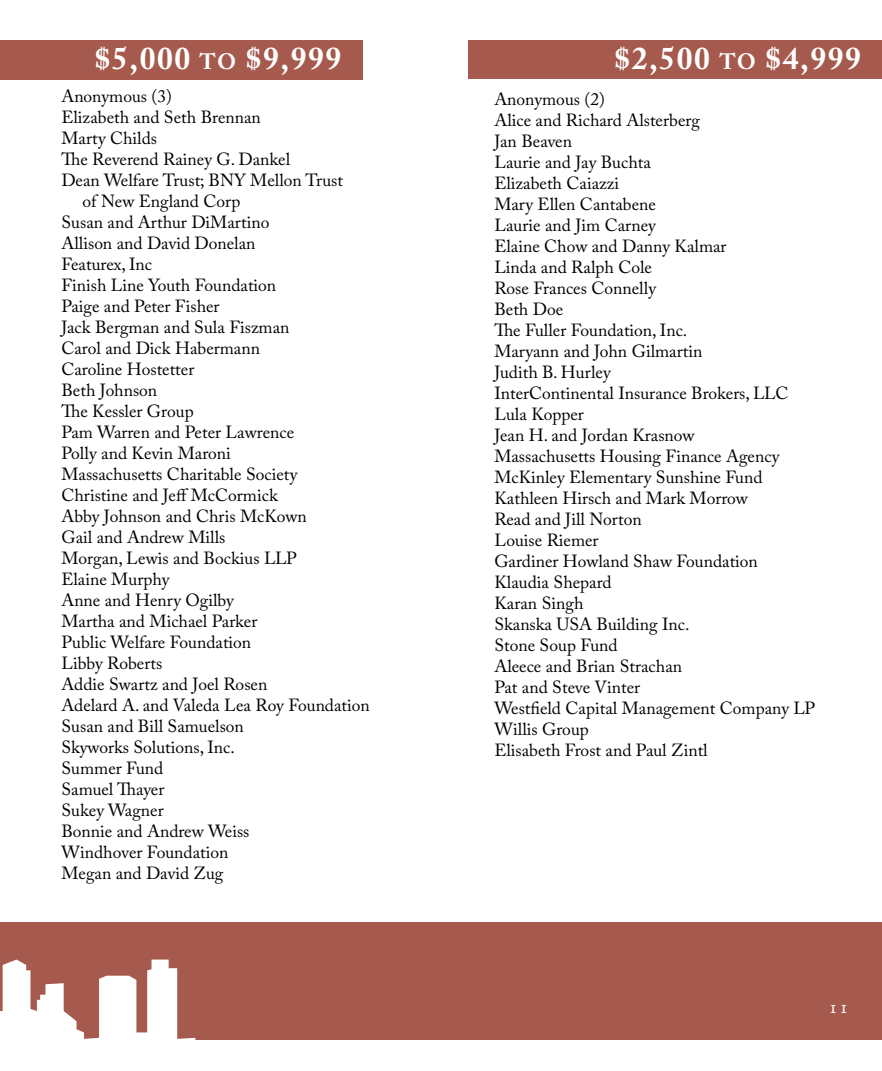
<style>
.page{position:relative;width:882px;height:1071px;background:#fff}
.page>*{position:absolute;margin:0;border:0;box-sizing:border-box;transform-origin:0 0}
.t1{font:700 31.5px "Adobe Caslon Pro";letter-spacing:.05em;color:#fff}
.t2{font:19.25px "Adobe Caslon Pro";color:#fff}
.t3{font:17.5px/21px "Adobe Caslon Pro";color:#000}
.s1{font-size:22.05px}
</style>
<div class="page">
<div style="left:0;top:922px;width:882px;height:118px;background:#a55a4d"></div>
<svg style="left:0;top:960px;width:196px;height:80px"></svg>
<div style="left:0;top:40px;width:362px;height:40px;background:#a55a4d"></div>
<div style="left:469px;top:40px;width:413px;height:39px;background:#a55a4d"></div>
<h1 class="t1" style="left:95px;top:39px;width:248px">$5,000 <span class="s1">to</span> $9,999</h1>
<h1 class="t1" style="left:614px;top:39px;width:248px">$2,500 <span class="s1">to</span> $4,999</h1>
<p class="t3" style="left:61px;top:86px;width:112px">Anonymous (3)</p>
<p class="t3" style="left:61px;top:107px;width:201px">Elizabeth and Seth Brennan</p>
<p class="t3" style="left:61px;top:128px;width:97px">Marty Childs</p>
<p class="t3" style="left:61px;top:149px;width:230px">The Reverend Rainey G. Dankel</p>
<p class="t3" style="left:61px;top:170px;width:283px">Dean Welfare Trust; BNY Mellon Trust</p>
<p class="t3" style="left:82px;top:191px;width:160px">of New England Corp</p>
<p class="t3" style="left:61px;top:212px;width:210px">Susan and Arthur DiMartino</p>
<p class="t3" style="left:61px;top:233px;width:196px">Allison and David Donelan</p>
<p class="t3" style="left:61px;top:254px;width:92px">Featurex, Inc</p>
<p class="t3" style="left:61px;top:275px;width:216px">Finish Line Youth Foundation</p>
<p class="t3" style="left:61px;top:296px;width:160px">Paige and Peter Fisher</p>
<p class="t3" style="left:61px;top:317px;width:230px">Jack Bergman and Sula Fiszman</p>
<p class="t3" style="left:61px;top:338px;width:200px">Carol and Dick Habermann</p>
<p class="t3" style="left:61px;top:359px;width:134px">Caroline Hostetter</p>
<p class="t3" style="left:61px;top:380px;width:97px">Beth Johnson</p>
<p class="t3" style="left:61px;top:401px;width:134px">The Kessler Group</p>
<p class="t3" style="left:61px;top:422px;width:234px">Pam Warren and Peter Lawrence</p>
<p class="t3" style="left:61px;top:443px;width:171px">Polly and Kevin Maroni</p>
<p class="t3" style="left:61px;top:464px;width:238px">Massachusetts Charitable Society</p>
<p class="t3" style="left:61px;top:485px;width:218px">Christine and Jeff McCormick</p>
<p class="t3" style="left:61px;top:506px;width:247px">Abby Johnson and Chris McKown</p>
<p class="t3" style="left:61px;top:527px;width:166px">Gail and Andrew Mills</p>
<p class="t3" style="left:61px;top:548px;width:237px">Morgan, Lewis and Bockius LLP</p>
<p class="t3" style="left:61px;top:569px;width:110px">Elaine Murphy</p>
<p class="t3" style="left:61px;top:590px;width:174px">Anne and Henry Ogilby</p>
<p class="t3" style="left:61px;top:611px;width:197px">Martha and Michael Parker</p>
<p class="t3" style="left:61px;top:632px;width:191px">Public Welfare Foundation</p>
<p class="t3" style="left:61px;top:653px;width:102px">Libby Roberts</p>
<p class="t3" style="left:61px;top:674px;width:207px">Addie Swartz and Joel Rosen</p>
<p class="t3" style="left:61px;top:695px;width:310px">Adelard A. and Valeda Lea Roy Foundation</p>
<p class="t3" style="left:61px;top:716px;width:184px">Susan and Bill Samuelson</p>
<p class="t3" style="left:61px;top:737px;width:175px">Skyworks Solutions, Inc.</p>
<p class="t3" style="left:61px;top:758px;width:103px">Summer Fund</p>
<p class="t3" style="left:61px;top:779px;width:104px">Samuel Thayer</p>
<p class="t3" style="left:61px;top:800px;width:104px">Sukey Wagner</p>
<p class="t3" style="left:61px;top:821px;width:190px">Bonnie and Andrew Weiss</p>
<p class="t3" style="left:61px;top:842px;width:168px">Windhover Foundation</p>
<p class="t3" style="left:61px;top:863px;width:163px">Megan and David Zug</p>
<p class="t3" style="left:494px;top:88px;width:322px">Anonymous (2)<br>Alice and Richard Alsterberg<br>Jan Beaven<br>Laurie and Jay Buchta<br>Elizabeth Caiazzi<br>Mary Ellen Cantabene<br>Laurie and Jim Carney<br>Elaine Chow and Danny Kalmar<br>Linda and Ralph Cole<br>Rose Frances Connelly<br>Beth Doe<br>The Fuller Foundation, Inc.<br>Maryann and John Gilmartin<br>Judith B. Hurley<br>InterContinental Insurance Brokers, LLC<br>Lula Kopper<br>Jean H. and Jordan Krasnow<br>Massachusetts Housing Finance Agency<br>McKinley Elementary Sunshine Fund<br>Kathleen Hirsch and Mark Morrow<br>Read and Jill Norton<br>Louise Riemer<br>Gardiner Howland Shaw Foundation<br>Klaudia Shepard<br>Karan Singh<br>Skanska USA Building Inc.<br>Stone Soup Fund<br>Aleece and Brian Strachan<br>Pat and Steve Vinter<br>Westfield Capital Management Company LP<br>Willis Group<br>Elisabeth Frost and Paul Zintl</p>
<p class="t2" style="left:829px;top:995px;width:22px">11</p>
</div>
